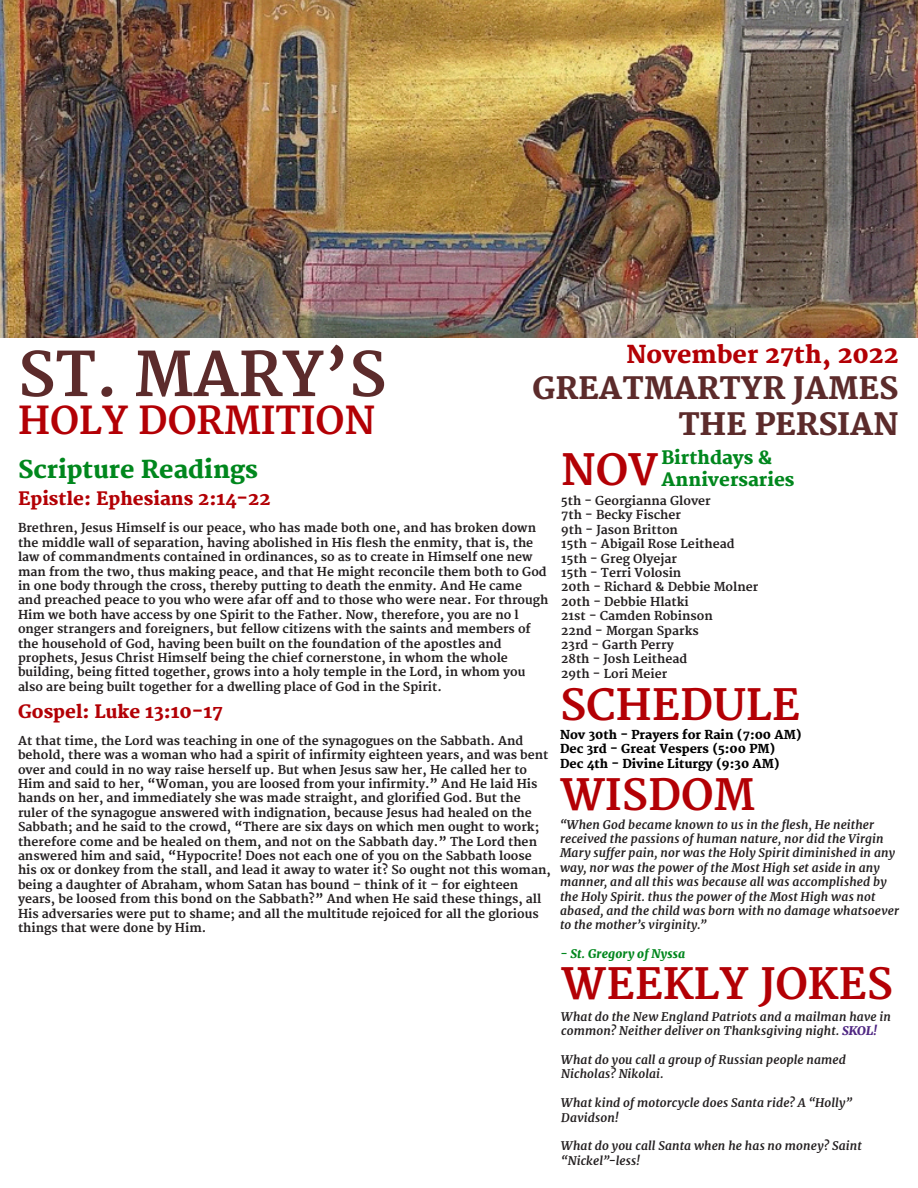
<style>
.page{position:relative;width:918px;height:1188px;background:#fff}
.page>*{position:absolute;margin:0;border:0;box-sizing:border-box;transform-origin:0 0}
.t1{font:700 60px "Merriweather";color:#5c2b2b}
.t2{font:700 42px "Merriweather";color:#b30005}
.t3{font:700 37.5px "Merriweather";color:#b30005}
.t4{font:800 30px "Merriweather";color:#5c2b2b}
.t5{font:800 24px "Merriweather";color:#b30005}
.t6{font:800 24px "Merriweather";color:#00871d}
.t7{font:800 18px "Merriweather";color:#b30005}
.t8{font:800 18px "Merriweather";color:#00871d}
.t9{font:700 12px/14.4px "Merriweather";color:#231f20}
.t10{font:italic 700 12px/14.4px "Merriweather";letter-spacing:.01em;color:#231f20}
.t11{font:800 12px "Merriweather";color:#000}
.t12{font:italic 800 12px "Merriweather";letter-spacing:.015em;color:#00871d}
.s1{font-weight:800;color:#4f2683}
</style>
<div class="page">
<img style="left:0;top:0;width:918px;height:338px">
<p class="t1" style="left:18px;top:340px;width:370px">ST. MARY’S</p>
<p class="t3" style="left:18px;top:398px;width:359px">HOLY DORMITION</p>
<p class="t5" style="left:626px;top:341px;width:274px">November 27th, 2022</p>
<p class="t4" style="left:532px;top:371px;width:368px">GREATMARTYR JAMES</p>
<p class="t4" style="left:679px;top:407px;width:221px">THE PERSIAN</p>
<p class="t6" style="left:18px;top:456px;width:242px">Scripture Readings</p>
<p class="t7" style="left:18px;top:489px;width:254px">Epistle: Ephesians 2:14-22</p>
<p class="t9" style="left:18px;top:521px;width:532px">Brethren, Jesus Himself is our peace, who has made both one, and has broken down the middle wall of separation, having abolished in His flesh the enmity, that is, the law of commandments contained in ordinances, so as to create in Himself one new man from the two, thus making peace, and that He might reconcile them both to God in one body through the cross, thereby putting to death the enmity. And He came<br>and preached peace to you who were afar off and to those who were near. For through Him we both have access by one Spirit to the Father. Now, therefore, you are no l</p>
<p class="t9" style="left:18px;top:622px;width:514px">onger strangers and foreigners, but fellow citizens with the saints and members of the household of God, having been built on the foundation of the apostles and</p>
<p class="t9" style="left:18px;top:651px;width:491px">prophets, Jesus Christ Himself being the chief cornerstone, in whom the whole</p>
<p class="t9" style="left:18px;top:665px;width:509px">building, being fitted together, grows into a holy temple in the Lord, in whom you also are being built together for a dwelling place of God in the Spirit.</p>
<p class="t7" style="left:18px;top:701px;width:207px">Gospel: Luke 13:10-17</p>
<p class="t9" style="left:18px;top:734px;width:534px">At that time, the Lord was teaching in one of the synagogues on the Sabbath. And behold, there was a woman who had a spirit of infirmity eighteen years, and was bent over and could in no way raise herself up. But when Jesus saw her, He called her to Him and said to her, “Woman, you are loosed from your infirmity.” And He laid His hands on her, and immediately she was made straight, and glorified God. But the ruler of the synagogue answered with indignation, because Jesus had healed on the Sabbath; and he said to the crowd, “There are six days on which men ought to work; therefore come and be healed on them, and not on the Sabbath day.” The Lord then answered him and said, “Hypocrite! Does not each one of you on the Sabbath loose his ox or donkey from the stall, and lead it away to water it? So ought not this woman, being a daughter of Abraham, whom Satan has bound – think of it – for eighteen years, be loosed from this bond on the Sabbath?” And when He said these things, all His adversaries were put to shame; and all the multitude rejoiced for all the glorious things that were done by Him.</p>
<p class="t2" style="left:561px;top:446px;width:99px">NOV</p>
<p class="t8" style="left:662px;top:448px;width:112px">Birthdays &amp;</p>
<p class="t8" style="left:662px;top:469px;width:135px">Anniversaries</p>
<p class="t9" style="left:561px;top:494px;width:151px">5th - Georgianna Glover</p>
<p class="t9" style="left:561px;top:508px;width:121px">7th - Becky Fischer</p>
<p class="t9" style="left:561px;top:523px;width:118px">9th - Jason Britton</p>
<p class="t9" style="left:561px;top:537px;width:175px">15th - Abigail Rose Leithead</p>
<p class="t9" style="left:561px;top:552px;width:117px">15th - Greg Olyejar</p>
<p class="t9" style="left:561px;top:566px;width:122px">15th - Terri Volosin</p>
<p class="t9" style="left:561px;top:580px;width:199px">20th - Richard &amp; Debbie Molner</p>
<p class="t9" style="left:561px;top:595px;width:129px">20th - Debbie Hlatki</p>
<p class="t9" style="left:561px;top:609px;width:153px">21st - Camden Robinson</p>
<p class="t9" style="left:561px;top:624px;width:139px">22nd - Morgan Sparks</p>
<p class="t9" style="left:561px;top:638px;width:114px">23rd - Garth Perry</p>
<p class="t9" style="left:561px;top:652px;width:128px">28th - Josh Leithead</p>
<p class="t9" style="left:561px;top:667px;width:108px">29th - Lori Meier</p>
<p class="t2" style="left:560px;top:680px;width:242px">SCHEDULE</p>
<p class="t11" style="left:560px;top:727px;width:243px">Nov 30th - Prayers for Rain (7:00 AM)</p>
<p class="t11" style="left:560px;top:742px;width:217px">Dec 3rd - Great Vespers (5:00 PM)</p>
<p class="t11" style="left:560px;top:756px;width:221px">Dec 4th - Divine Liturgy (9:30 AM)</p>
<p class="t2" style="left:560px;top:771px;width:196px">WISDOM</p>
<p class="t10" style="left:560px;top:817px;width:340px">“When God became known to us in the flesh, He neither received the passions of human nature, nor did the Virgin Mary suffer pain, nor was the Holy Spirit diminished in any way, nor was the power of the Most High set aside in any manner, and all this was because all was accomplished by the Holy Spirit. thus the power of the Most High was not abased, and the child was born with no damage whatsoever to the mother’s virginity.”</p>
<p class="t12" style="left:560px;top:946px;width:127px">- St. Gregory of Nyssa</p>
<p class="t2" style="left:561px;top:960px;width:333px">WEEKLY JOKES</p>
<p class="t10" style="left:561px;top:1009px;width:331px">What do the New England Patriots and a mailman have in common? Neither deliver on Thanksgiving night. <span class="s1">SKOL!</span></p>
<p class="t10" style="left:561px;top:1052px;width:286px">What do you call a group of Russian people named</p>
<p class="t10" style="left:561px;top:1067px;width:104px">Nicholas? Nikolai.</p>
<p class="t10" style="left:561px;top:1096px;width:293px">What kind of motorcycle does Santa ride? A “Holly”</p>
<p class="t10" style="left:561px;top:1110px;width:59px">Davidson!</p>
<p class="t10" style="left:561px;top:1139px;width:302px">What do you call Santa when he has no money? Saint “Nickel”-less!</p>
</div>
